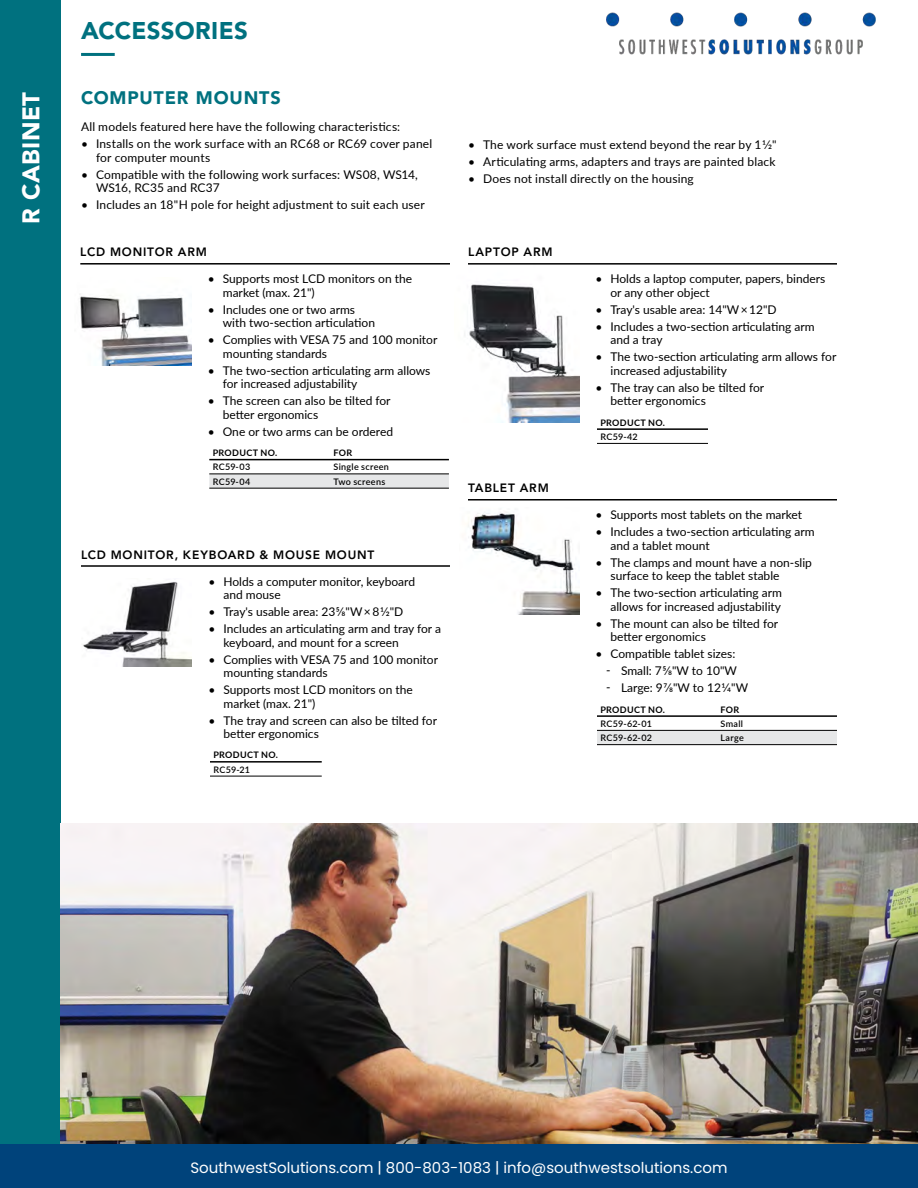
<style>
.page{position:relative;width:918px;height:1188px;background:#fff}
.page>*{position:absolute;margin:0;border:0;box-sizing:border-box;transform-origin:0 0}
.t1{font:900 24px "Avenir LT Std";letter-spacing:.01em;color:#00717f}
.t2{font:900 24px "Avenir LT Std";letter-spacing:.02em;color:#fff}
.t3{font:900 18px "Avenir LT Std";letter-spacing:.05em;color:#00717f}
.t4{font:15px "Poppins";color:#fff}
.t5{font:12px/13.5px "Lato";color:#000}
.t6{font:800 12px "Avenir LT Std";letter-spacing:.07em;color:#000}
.t7{font:600 9px "Lato";letter-spacing:.03em;color:#000}
.t8{font:700 9px "Lato";letter-spacing:.035em;color:#000}
</style>
<div class="page">
<div style="left:0;top:0;width:61px;height:1188px;background:#00717f"></div>
<img style="left:80px;top:295px;width:112px;height:71px">
<img style="left:83px;top:582px;width:109px;height:85px">
<img style="left:464px;top:284px;width:115px;height:139px">
<img style="left:468px;top:512px;width:111px;height:102px">
<img style="left:61px;top:823px;width:857px;height:321px">
<div style="left:0;top:1144px;width:918px;height:44px;background:#00437b"></div>
<hr style="left:81px;top:53px;width:34px;height:3px;background:#00717f">
<hr style="left:80px;top:263px;width:370px;height:2px;background:#000">
<svg style="left:209px;top:475px;width:240px;height:13px;background:#dfe0e1"></svg>
<hr style="left:209px;top:474px;width:121px;height:1px;background:#000">
<hr style="left:330px;top:474px;width:119px;height:1px;background:#000">
<hr style="left:209px;top:488px;width:121px;height:1px;background:#000">
<hr style="left:330px;top:488px;width:119px;height:1px;background:#000">
<hr style="left:209px;top:459px;width:121px;height:1px;background:#000">
<hr style="left:330px;top:459px;width:119px;height:1px;background:#000">
<hr style="left:81px;top:565px;width:369px;height:2px;background:#000">
<hr style="left:210px;top:776px;width:112px;height:1px;background:#000">
<hr style="left:210px;top:761px;width:112px;height:2px;background:#000">
<hr style="left:468px;top:263px;width:369px;height:2px;background:#000">
<hr style="left:597px;top:443px;width:111px;height:1px;background:#000">
<hr style="left:597px;top:428px;width:111px;height:2px;background:#000">
<hr style="left:468px;top:499px;width:369px;height:2px;background:#000">
<div style="left:597px;top:731px;width:240px;height:13px;background:#e6e7e8"></div>
<hr style="left:597px;top:744px;width:120px;height:1px;background:#000">
<hr style="left:717px;top:744px;width:120px;height:1px;background:#000">
<hr style="left:597px;top:730px;width:120px;height:1px;background:#000">
<hr style="left:717px;top:730px;width:120px;height:1px;background:#000">
<hr style="left:597px;top:715px;width:120px;height:2px;background:#000">
<hr style="left:717px;top:715px;width:120px;height:2px;background:#000">
<img style="left:606px;top:12px;width:270px;height:42px">
<h1 class="t2" style="left:17px;top:224px;width:133px;rotate:-90deg">R CABINET</h1>
<h1 class="t1" style="left:81px;top:17px;width:168px">ACCESSORIES</h1>
<h2 class="t3" style="left:81px;top:87px;width:201px">COMPUTER MOUNTS</h2>
<p class="t5" style="left:81px;top:120px;width:321px">All models featured here have the following characteristics:</p>
<p class="t5" style="left:96px;top:137px;width:338px;text-indent:-15px">• Installs on the work surface with an RC68 or RC69 cover panel for computer mounts</p>
<p class="t5" style="left:96px;top:167px;width:324px;text-indent:-15px">• Compatible with the following work surfaces: WS08, WS14,<br>WS16, RC35 and RC37</p>
<p class="t5" style="left:81px;top:198px;width:345px">• Includes an 18"H pole for height adjustment to suit each user</p>
<p class="t6" style="left:80px;top:245px;width:128px">LCD MONITOR ARM</p>
<p class="t5" style="left:223px;top:272px;width:191px;text-indent:-15px">• Supports most LCD monitors on the market (max. 21")</p>
<p class="t5" style="left:223px;top:302px;width:154px;text-indent:-15px">• Includes one or two arms with two-section articulation</p>
<p class="t5" style="left:223px;top:333px;width:216px;text-indent:-15px">• Complies with VESA 75 and 100 monitor mounting standards</p>
<p class="t5" style="left:223px;top:363px;width:209px;text-indent:-15px">• The two-section articulating arm allows for increased adjustability</p>
<p class="t5" style="left:223px;top:394px;width:169px;text-indent:-15px">• The screen can also be tilted for better ergonomics</p>
<p class="t5" style="left:208px;top:424px;width:187px">• One or two arms can be ordered</p>
<p class="t8" style="left:213px;top:446px;width:66px">PRODUCT NO.</p>
<p class="t8" style="left:334px;top:446px;width:20px">FOR</p>
<p class="t7" style="left:213px;top:461px;width:39px">RC59-03</p>
<p class="t7" style="left:334px;top:461px;width:57px">Single screen</p>
<p class="t7" style="left:213px;top:475px;width:39px">RC59-04</p>
<p class="t7" style="left:334px;top:475px;width:53px">Two screens</p>
<p class="t6" style="left:81px;top:547px;width:295px">LCD MONITOR, KEYBOARD &amp; MOUSE MOUNT</p>
<p class="t5" style="left:224px;top:574px;width:193px;text-indent:-15px">• Holds a computer monitor, keyboard and mouse</p>
<p class="t5" style="left:209px;top:604px;width:196px">• Tray's usable area: 23 5/8"W × 8 1/2"D</p>
<p class="t5" style="left:224px;top:621px;width:219px;text-indent:-15px">• Includes an articulating arm and tray for a keyboard, and mount for a screen</p>
<p class="t5" style="left:223px;top:652px;width:216px;text-indent:-15px">• Complies with VESA 75 and 100 monitor mounting standards</p>
<p class="t5" style="left:224px;top:682px;width:191px;text-indent:-15px">• Supports most LCD monitors on the market (max. 21")</p>
<p class="t5" style="left:224px;top:713px;width:215px;text-indent:-15px">• The tray and screen can also be tilted for better ergonomics</p>
<p class="t8" style="left:214px;top:748px;width:66px">PRODUCT NO.</p>
<p class="t7" style="left:214px;top:763px;width:38px">RC59-21</p>
<p class="t5" style="left:468px;top:137px;width:310px">• The work surface must extend beyond the rear by 1 1/2"</p>
<p class="t5" style="left:468px;top:154px;width:309px">• Articulating arms, adapters and trays are painted black</p>
<p class="t5" style="left:468px;top:171px;width:227px">• Does not install directly on the housing</p>
<p class="t6" style="left:468px;top:245px;width:86px">LAPTOP ARM</p>
<p class="t6" style="left:468px;top:481px;width:82px">TABLET ARM</p>
<p class="t5" style="left:610px;top:272px;width:216px;text-indent:-15px">• Holds a laptop computer, papers, binders or any other object</p>
<p class="t5" style="left:595px;top:302px;width:183px">• Tray's usable area: 14"W × 12"D</p>
<p class="t5" style="left:610px;top:319px;width:206px;text-indent:-15px">• Includes a two-section articulating arm and a tray</p>
<p class="t5" style="left:611px;top:350px;width:227px;text-indent:-15px">• The two-section articulating arm allows for increased adjustability</p>
<p class="t5" style="left:610px;top:380px;width:155px;text-indent:-15px">• The tray can also be tilted for better ergonomics</p>
<p class="t8" style="left:601px;top:416px;width:66px">PRODUCT NO.</p>
<p class="t7" style="left:601px;top:430px;width:39px">RC59-42</p>
<p class="t5" style="left:596px;top:508px;width:208px">• Supports most tablets on the market</p>
<p class="t5" style="left:610px;top:525px;width:206px;text-indent:-15px">• Includes a two-section articulating arm and a tablet mount</p>
<p class="t5" style="left:610px;top:555px;width:203px;text-indent:-15px">• The clamps and mount have a non-slip surface to keep the tablet stable</p>
<p class="t5" style="left:596px;top:586px;width:188px;text-align:right">• The two-section articulating arm allows for increased adjustability</p>
<p class="t5" style="left:610px;top:616px;width:169px;text-indent:-15px">• The mount can also be tilted for better ergonomics</p>
<p class="t5" style="left:606px;top:645px;width:144px;line-height:17px;text-indent:-10px">• Compatible tablet sizes:<br>҃ Small: 75/8"W to 10"W<br>҃ Large: 97/8"W to 121/4"W</p>
<p class="t8" style="left:601px;top:703px;width:66px">PRODUCT NO.</p>
<p class="t8" style="left:721px;top:703px;width:20px">FOR</p>
<p class="t7" style="left:601px;top:717px;width:53px">RC59-62-01</p>
<p class="t7" style="left:721px;top:717px;width:24px">Small</p>
<p class="t7" style="left:601px;top:731px;width:53px">RC59-62-02</p>
<p class="t7" style="left:721px;top:731px;width:25px">Large</p>
<p class="t4" style="left:190px;top:1159px;width:539px">SouthwestSolutions.com | 800-803-1083 | info@southwestsolutions.com</p>
</div>
